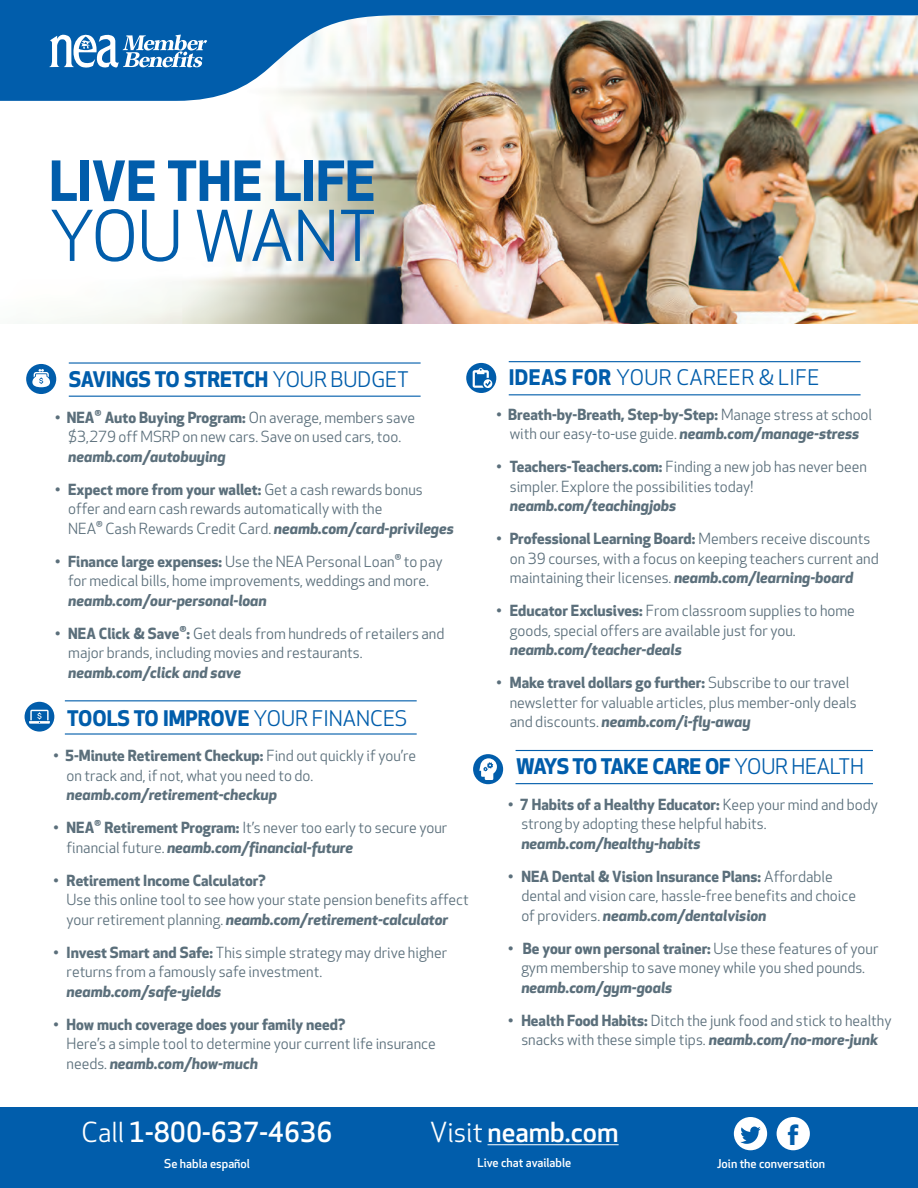
<style>
.page{position:relative;width:918px;height:1188px;background:#fff}
.page>*{position:absolute;margin:0;border:0;box-sizing:border-box;transform-origin:0 0}
.t1{font:68.25px "Apex New";letter-spacing:-.01em;color:#015dab}
.t2{font:700 54px "Apex New";color:#015dab}
.t3{font:500 27px "Apex New";color:#fff}
.t4{font:700 27px "Apex New";color:#015dab}
.t5{font:700 21px "Apex New";letter-spacing:-.01em;color:#015dab}
.t6{font:21px "Apex New";letter-spacing:.02em;color:#015dab}
.t7{font:15px/19.5px "Apex New";color:#5b6f7b}
.t8{font:italic 700 15px "Apex New";color:#5b6f7b}
.t9{font:700 15px "Apex New";color:#5b6f7b}
.t10{font:500 12px "Apex New";color:#fff}
.s1{font-weight:400}
.s2{font-weight:700}
.s3{font-weight:700;font-size:21px}
.s4{font-size:21px}
.s5{font-weight:700;font-style:italic}
</style>
<div class="page">
<div style="left:0;top:1107px;width:918px;height:81px;background:#015dab"></div>
<img style="left:58px;top:101px;width:860px;height:223px">
<div style="left:734px;top:1117px;width:33px;height:33px;background:#fff;border-radius:50%"></div>
<svg style="left:740px;top:1127px;width:21px;height:17px"></svg>
<div style="left:777px;top:1117px;width:33px;height:33px;background:#fff;border-radius:50%"></div>
<img style="left:0;top:0;width:918px;height:101px">
<hr style="left:488px;top:1144px;width:131px;height:1px;background:#fff">
<svg style="left:49px;top:34px;width:158px;height:35px"></svg>
<svg style="left:466px;top:363px;width:30px;height:30px"></svg>
<svg style="left:473px;top:368px;width:19px;height:20px"></svg>
<hr style="left:509px;top:361px;width:352px;height:1px;background:#015dab">
<hr style="left:509px;top:394px;width:352px;height:1px;background:#015dab">
<div style="left:26px;top:364px;width:30px;height:30px;background:#015dab;border-radius:50%"></div>
<svg style="left:32px;top:369px;width:18px;height:18px"></svg>
<hr style="left:69px;top:362px;width:352px;height:2px;background:#015dab">
<hr style="left:69px;top:396px;width:352px;height:1px;background:#015dab">
<div style="left:25px;top:702px;width:29px;height:30px;background:#015dab;border-radius:50%"></div>
<svg style="left:29px;top:710px;width:21px;height:14px"></svg>
<hr style="left:65px;top:700px;width:352px;height:1px;background:#015dab">
<hr style="left:65px;top:733px;width:352px;height:2px;background:#015dab">
<div style="left:473px;top:754px;width:30px;height:30px;background:#015dab;border-radius:50%"></div>
<svg style="left:479px;top:758px;width:18px;height:22px"></svg>
<hr style="left:516px;top:750px;width:357px;height:1px;background:#015dab">
<hr style="left:516px;top:783px;width:357px;height:1px;background:#015dab">
<h2 class="t2" style="left:49px;top:149px;width:328px">LIVE THE LIFE</h2>
<h1 class="t1" style="left:49px;top:198px;width:329px">YOU WANT</h1>
<h3 class="t5" style="left:69px;top:367px;width:342px">SAVINGS TO STRETCH <span class="s1">YOUR BUDGET</span></h3>
<p class="t7" style="left:55px;top:408px;width:362px;text-align:center"><span class="s2">• NEA</span><span class="s3">®</span> <span class="s2">Auto Buying Program:</span> On average, members save $3,279 off MSRP on new cars. Save on used cars, too.</p>
<p class="t8" style="left:68px;top:447px;width:159px">neamb.com/autobuying</p>
<p class="t7" style="left:68px;top:480px;width:387px;text-indent:-13px"><span class="s2">• Expect more from your wallet:</span> Get a cash rewards bonus offer and earn cash rewards automatically with the<br>NEA<span class="s4">®</span> Cash Rewards Credit Card. <span class="s5">neamb.com/card-privileges</span></p>
<p class="t7" style="left:55px;top:552px;width:389px;text-align:center"><span class="s2">• Finance large expenses:</span> Use the NEA Personal Loan<span class="s4">®</span> to pay for medical bills, home improvements, weddings and more.</p>
<p class="t8" style="left:68px;top:591px;width:200px">neamb.com/our-personal-loan</p>
<p class="t7" style="left:68px;top:624px;width:378px;text-indent:-14px"><span class="s2">• NEA Click &amp; Save</span><span class="s3">®</span><span class="s2">:</span> Get deals from hundreds of retailers and major brands, including movies and restaurants.</p>
<p class="t8" style="left:68px;top:663px;width:174px">neamb.com/click and save</p>
<h3 class="t5" style="left:67px;top:706px;width:342px">TOOLS TO IMPROVE <span class="s1">YOUR FINANCES</span></h3>
<p class="t7" style="left:67px;top:747px;width:351px;text-indent:-14px"><span class="s2">• 5-Minute Retirement Checkup:</span> Find out quickly if you’re on track and, if not, what you need to do.</p>
<p class="t8" style="left:67px;top:786px;width:212px">neamb.com/retirement-checkup</p>
<p class="t7" style="left:67px;top:819px;width:382px;text-indent:-13px"><span class="s2">• NEA</span><span class="s3">®</span> <span class="s2">Retirement Program:</span> It’s never too early to secure your financial future. <span class="s5">neamb.com/financial-future</span></p>
<p class="t9" style="left:53px;top:871px;width:214px">• Retirement Income Calculator?</p>
<p class="t7" style="left:67px;top:891px;width:404px">Use this online tool to see how your state pension benefits affect your retirement planning. <span class="s5">neamb.com/retirement-calculator</span></p>
<p class="t7" style="left:67px;top:943px;width:382px;text-indent:-14px"><span class="s2">• Invest Smart and Safe:</span> This simple strategy may drive higher returns from a famously safe investment.</p>
<p class="t8" style="left:67px;top:982px;width:156px">neamb.com/safe-yields</p>
<p class="t9" style="left:53px;top:1015px;width:294px">• How much coverage does your family need?</p>
<p class="t7" style="left:67px;top:1035px;width:371px">Here’s a simple tool to determine your current life insurance needs. <span class="s5">neamb.com/how-much</span></p>
<h3 class="t6" style="left:509px;top:366px;width:312px"><span class="s2">IDEAS FOR</span> YOUR CAREER &amp; LIFE</h3>
<p class="t7" style="left:496px;top:405px;width:377px;text-align:center"><span class="s2">• Breath-by-Breath, Step-by-Step:</span> Manage stress at school with our easy-to-use guide. <span class="s5">neamb.com/manage-stress</span></p>
<p class="t7" style="left:510px;top:458px;width:359px;text-indent:-14px"><span class="s2">• Teachers-Teachers.com:</span> Finding a new job has never been simpler. Explore the possibilities today!</p>
<p class="t8" style="left:510px;top:497px;width:168px">neamb.com/teachingjobs</p>
<p class="t7" style="left:510px;top:530px;width:370px;text-indent:-14px"><span class="s2">• Professional Learning Board:</span> Members receive discounts on 39 courses, with a focus on keeping teachers current and maintaining their licenses. <span class="s5">neamb.com/learning-board</span></p>
<p class="t7" style="left:510px;top:602px;width:347px;text-indent:-14px"><span class="s2">• Educator Exclusives:</span> From classroom supplies to home goods, special offers are available just for you.</p>
<p class="t8" style="left:510px;top:641px;width:173px">neamb.com/teacher-deals</p>
<p class="t7" style="left:510px;top:674px;width:348px;text-indent:-14px"><span class="s2">• Make travel dollars go further:</span> Subscribe to our travel newsletter for valuable articles, plus member-only deals and discounts. <span class="s5">neamb.com/i-fly-away</span></p>
<h3 class="t5" style="left:516px;top:754px;width:349px">WAYS TO TAKE CARE OF <span class="s1">YOUR HEALTH</span></h3>
<p class="t7" style="left:521px;top:795px;width:358px;text-indent:-14px"><span class="s2">• 7 Habits of a Healthy Educator:</span> Keep your mind and body strong by adopting these helpful habits.</p>
<p class="t8" style="left:521px;top:835px;width:181px">neamb.com/healthy-habits</p>
<p class="t7" style="left:521px;top:867px;width:336px;text-indent:-14px"><span class="s2">• NEA Dental &amp; Vision Insurance Plans:</span> Affordable dental and vision care, hassle-free benefits and choice of providers. <span class="s5">neamb.com/dentalvision</span></p>
<p class="t7" style="left:508px;top:939px;width:372px;text-align:center"><span class="s2">• Be your own personal trainer:</span> Use these features of your gym membership to save money while you shed pounds.</p>
<p class="t8" style="left:521px;top:979px;width:152px">neamb.com/gym-goals</p>
<p class="t7" style="left:508px;top:1011px;width:385px;text-align:center"><span class="s2">• Health Food Habits:</span> Ditch the junk food and stick to healthy snacks with these simple tips. <span class="s5">neamb.com/no-more-junk</span></p>
<h3 class="t3" style="left:82px;top:1117px;width:253px"><span class="s1">Call</span> 1-800-637-4636</h3>
<h3 class="t3" style="left:430px;top:1117px;width:190px"><span class="s1">Visit</span> neamb.com</h3>
<p class="t10" style="left:478px;top:1156px;width:95px">Live chat available</p>
<p class="t10" style="left:164px;top:1156px;width:87px">Se habla español</p>
<h3 class="t4" style="left:788px;top:1119px;width:12px">f</h3>
<p class="t10" style="left:717px;top:1156px;width:109px">Join the conversation</p>
</div>
